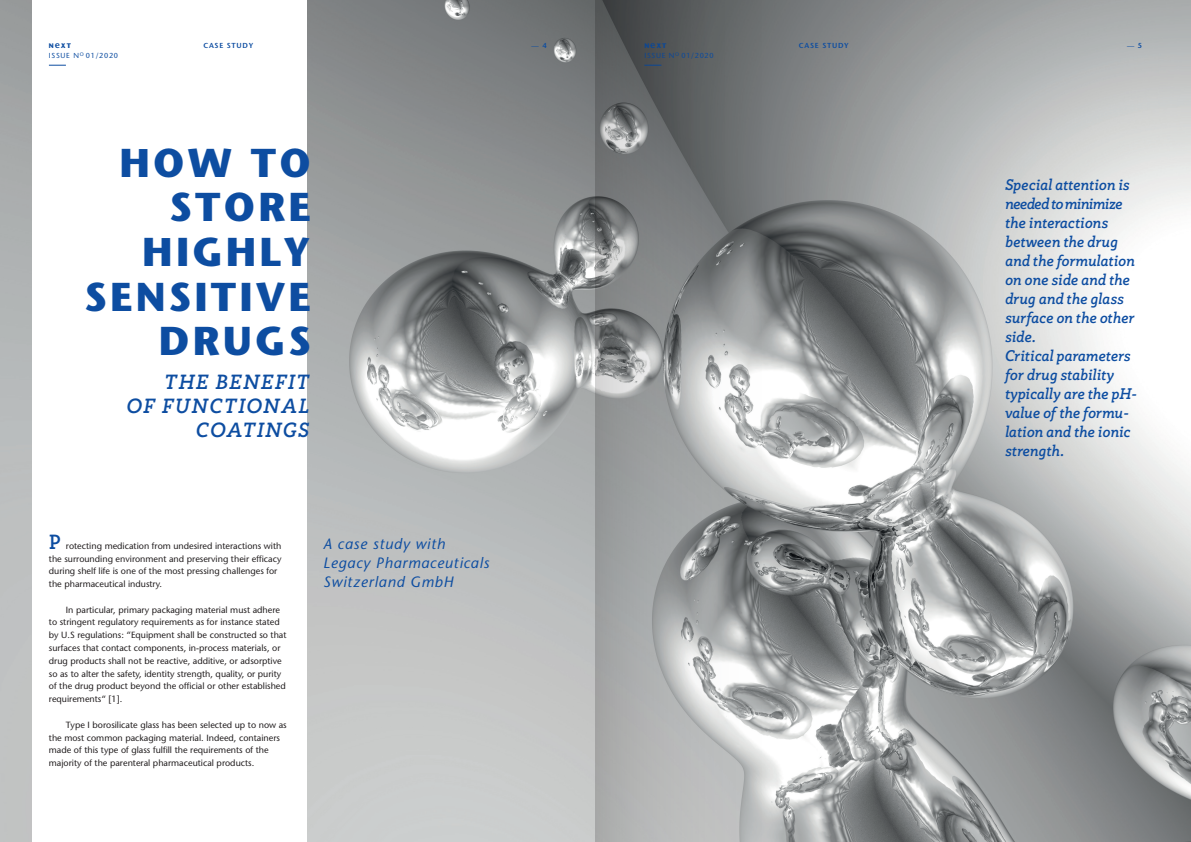
<style>
.page{position:relative;width:1191px;height:842px;background:#fff}
.page>*{position:absolute;margin:0;border:0;box-sizing:border-box;transform-origin:0 0}
.t1{font:700 40.2px/44.7px "Stone Sans LT";letter-spacing:.08em;color:#0d4da1;text-align:right}
.t2{font:italic 700 20px/24px "Rogliano";letter-spacing:.08em;color:#0d4da1;text-align:right}
.t3{font:700 20px "Rogliano";color:#0d4da1}
.t4{font:italic 700 15px/19px "Rogliano";color:#0d4da1}
.t5{font:italic 15px/19px "Stone Sans LT";letter-spacing:.05em;color:#0d4da1}
.t6{font:9px/12.8px "Stone Sans LT";color:#231f20}
.t7{font:7.2px "Stone Sans LT";letter-spacing:.1em;color:#0d4da1}
.t8{font:600 7.2px "Stone Sans LT";letter-spacing:.1em;color:#0d4da1}
.t9{font:700 6.7px "Stone Sans LT";color:#0d4da1}
.s1{font-weight:600;font-size:9.5px}
.s2{font-weight:600}
</style>
<div class="page">
<img style="left:0;top:0;width:1191px;height:842px">
<div style="left:32px;top:0;width:274px;height:842px;background:#fff"></div>
<svg style="left:49px;top:65px;width:17px;height:1px"></svg>
<svg style="left:595px;top:0;width:169px;height:842px;background:#949797"></svg>
<p class="t9" style="left:49px;top:42px;width:24px">N<span class="s1">e</span>XT</p>
<p class="t7" style="left:49px;top:51px;width:71px">ISSUE N<sup>O</sup> 01/2020</p>
<p class="t8" style="left:203px;top:41px;width:51px">CASE STUDY</p>
<p class="t8" style="left:799px;top:41px;width:51px">CASE STUDY</p>
<p class="t7" style="left:531px;top:41px;width:16px">— <span class="s2">4</span></p>
<p class="t9" style="left:644px;top:42px;width:24px">N<span class="s1">e</span>XT</p>
<p class="t7" style="left:644px;top:51px;width:71px">ISSUE N<sup>O</sup> 01/2020</p>
<h1 class="t1" style="left:84px;top:140px;width:228px">HOW TO<br>STORE<br>HIGHLY<br>SENSITIVE<br>DRUGS</h1>
<h2 class="t2" style="left:126px;top:370px;width:184px">THE BENEFIT<br>OF FUNCTIONAL<br>COATINGS</h2>
<h2 class="t3" style="left:49px;top:529px;width:13px">P</h2>
<p class="t6" style="left:49px;top:539px;width:234px;text-indent:17px">rotecting medication from undesired interactions with the surrounding environment and preserving their efficacy during shelf life is one of the most pressing challenges for the pharmaceutical industry.</p>
<p class="t6" style="left:49px;top:603px;width:239px;text-indent:17px">In particular, primary packaging material must adhere to stringent regulatory requirements as for instance stated by U.S regulations: “Equipment shall be constructed so that surfaces that contact components, in-process materials, or drug products shall not be reactive, additive, or adsorptive so as to alter the safety, identity strength, quality, or purity of the drug product beyond the official or other established requirements“ [1].</p>
<p class="t6" style="left:49px;top:718px;width:239px;text-indent:17px">Type I borosilicate glass has been selected up to now as the most common packaging material. Indeed, containers made of this type of glass fulfill the requirements of the majority of the parenteral pharmaceutical products.</p>
<h3 class="t5" style="left:323px;top:535px;width:168px">A case study with<br>Legacy Pharmaceuticals<br>Switzerland GmbH</h3>
<p class="t7" style="left:1127px;top:41px;width:16px">— <span class="s2">5</span></p>
<p class="t4" style="left:1004px;top:175px;width:133px">Special attention is needed to minimize the interactions between the drug and the formulation on one side and the drug and the glass surface on the other side.<br>Critical parameters for drug stability typically are the pH&shy;value of the formu&shy;lation and the ionic strength.</p>
</div>
